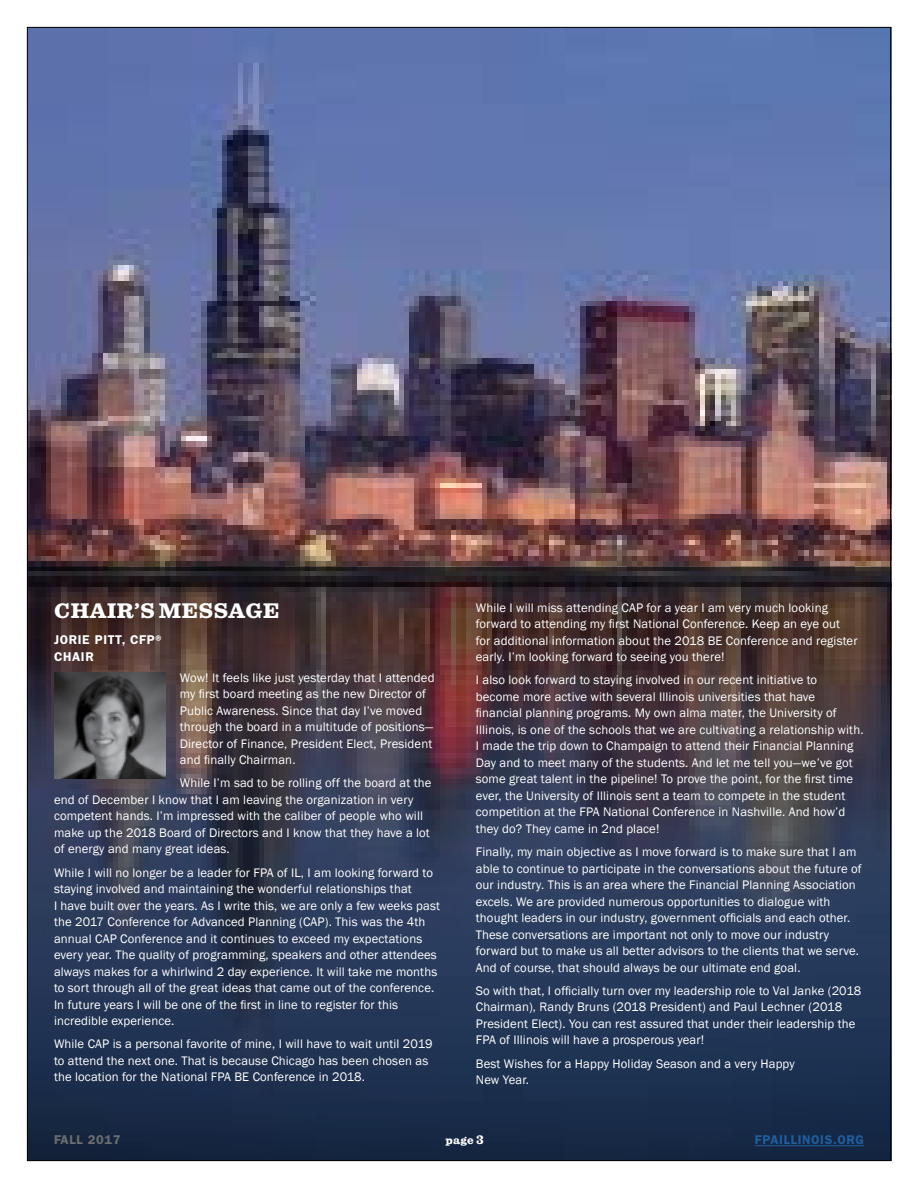
<style>
.page{position:relative;width:918px;height:1188px;background:#fff}
.page>*{position:absolute;margin:0;border:0;box-sizing:border-box;transform-origin:0 0}
.t1{font:700 18px "Belizio";color:#fff}
.t2{font:12.75px/16.5px "Franklin Gothic";letter-spacing:.01em;color:#fff}
.t3{font:600 12.75px/17.2px "Franklin Gothic";letter-spacing:.05em;color:#fff}
.t4{font:600 12.75px "Franklin Gothic";letter-spacing:.05em;color:#215e9e}
.t5{font:600 12.75px "Franklin Gothic";letter-spacing:.05em;color:#6d6e71}
.t6{font:700 10.5px "Belizio";color:#fff}
</style>
<div class="page">
<img style="left:29px;top:28px;width:863px;height:1132px">
<hr style="left:755px;top:1145px;width:109px;height:1px;background:#215e9e">
<img style="left:54px;top:672px;width:112px;height:107px">
<h1 class="t1" style="left:54px;top:598px;width:227px">CHAIR’S MESSAGE</h1>
<p class="t3" style="left:54px;top:631px;width:112px">JORIE PITT, CFP®<br>CHAIR</p>
<p class="t2" style="left:180px;top:669px;width:256px">Wow! It feels like just yesterday that I attended my first board meeting as the new Director of Public Awareness. Since that day I’ve moved through the board in a multitude of positions— Director of Finance, President Elect, President and finally Chairman.</p>
<p class="t2" style="left:54px;top:775px;width:379px;text-indent:126px">While I’m sad to be rolling off the board at the end of December I know that I am leaving the organization in very competent hands. I’m impressed with the caliber of people who will make up the 2018 Board of Directors and I know that they have a lot of energy and many great ideas.</p>
<p class="t2" style="left:54px;top:864px;width:388px">While I will no longer be a leader for FPA of IL, I am looking forward to staying involved and maintaining the wonderful relationships that<br>I have built over the years. As I write this, we are only a few weeks past the 2017 Conference for Advanced Planning (CAP). This was the 4th annual CAP Conference and it continues to exceed my expectations every year. The quality of programming, speakers and other attendees always makes for a whirlwind 2 day experience. It will take me months to sort through all of the great ideas that came out of the conference.<br>In future years I will be one of the first in line to register for this incredible experience.</p>
<p class="t2" style="left:54px;top:1036px;width:380px">While CAP is a personal favorite of mine, I will have to wait until 2019 to attend the next one. That is because Chicago has been chosen as the location for the National FPA BE Conference in 2018.</p>
<p class="t2" style="left:476px;top:599px;width:383px">While I will miss attending CAP for a year I am very much looking forward to attending my first National Conference. Keep an eye out for additional information about the 2018 BE Conference and register early. I’m looking forward to seeing you there!</p>
<p class="t2" style="left:476px;top:672px;width:389px">I also look forward to staying involved in our recent initiative to become more active with several Illinois universities that have financial planning programs. My own alma mater, the University of Illinois, is one of the schools that we are cultivating a relationship with.<br>I made the trip down to Champaign to attend their Financial Planning Day and to meet many of the students. And let me tell you—we’ve got some great talent in the pipeline! To prove the point, for the first time ever, the University of Illinois sent a team to compete in the student competition at the FPA National Conference in Nashville. And how’d they do? They came in 2nd place!</p>
<p class="t2" style="left:476px;top:844px;width:387px">Finally, my main objective as I move forward is to make sure that I am able to continue to participate in the conversations about the future of our industry. This is an area where the Financial Planning Association excels. We are provided numerous opportunities to dialogue with thought leaders in our industry, government officials and each other.<br>These conversations are important not only to move our industry forward but to make us all better advisors to the clients that we serve.<br>And of course, that should always be our ultimate end goal.</p>
<p class="t2" style="left:476px;top:983px;width:387px">So with that, I officially turn over my leadership role to Val Janke (2018<br>Chairman), Randy Bruns (2018 President) and Paul Lechner (2018<br>President Elect). You can rest assured that under their leadership the FPA of Illinois will have a prosperous year!</p>
<p class="t2" style="left:476px;top:1055px;width:320px">Best Wishes for a Happy Holiday Season and a very Happy<br>New Year.</p>
<p class="t5" style="left:54px;top:1133px;width:68px">FALL 2017</p>
<p class="t6" style="left:446px;top:1132px;width:40px">page 3</p>
<p class="t4" style="left:755px;top:1133px;width:111px">FPAILLINOIS.ORG</p>
</div>
